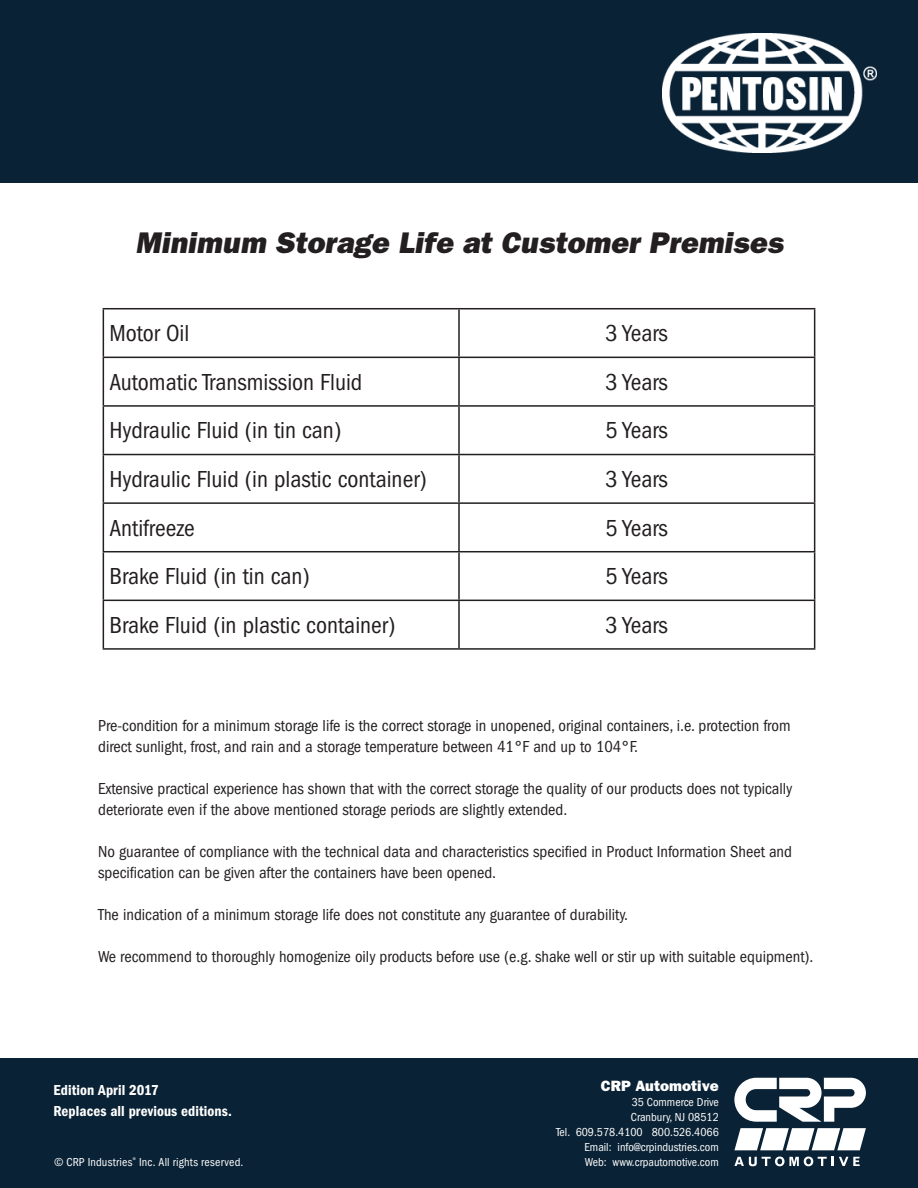
<style>
.page{position:relative;width:918px;height:1188px;background:#fff}
.page>*{position:absolute;margin:0;border:0;box-sizing:border-box;transform-origin:0 0}
.t1{font:italic 30px "ITC Franklin Gothic Std Hvy";color:#231f20}
.t2{font:condensed 24px "ITC Franklin Gothic Std";color:#231f20}
.t3{font:condensed 16.5px/21px "ITC Franklin Gothic Std";color:#231f20}
.t4{font:15px/21.3px "ITC Franklin Gothic Std Dm Cd";letter-spacing:.005em;color:#fff}
.t5{font:15px "ITC Franklin Gothic Std Hvy";color:#fff}
.t6{font:condensed 12px/15px "ITC Franklin Gothic Std";color:#fff;text-align:right}
.t7{font:condensed 12px "ITC Franklin Gothic Std";letter-spacing:.02em;color:#fff}
</style>
<div class="page">
<div style="left:0;top:0;width:918px;height:182px;background:#0a2235"></div>
<div style="left:0;top:1058px;width:918px;height:130px;background:#0a2235"></div>
<svg style="left:734px;top:1078px;width:132px;height:44px"></svg>
<svg style="left:734px;top:1157px;width:126px;height:9px"></svg>
<svg style="left:734px;top:1128px;width:132px;height:22px;background:#d9dde0"></svg>
<img style="left:663px;top:33px;width:213px;height:119px">
<hr style="left:103px;top:308px;width:356px;height:1px;background:#231f20">
<hr style="left:103px;top:309px;width:1px;height:48px;background:#231f20">
<hr style="left:459px;top:308px;width:356px;height:1px;background:#231f20">
<hr style="left:458px;top:309px;width:2px;height:48px;background:#231f20">
<hr style="left:814px;top:309px;width:1px;height:48px;background:#231f20">
<hr style="left:103px;top:357px;width:356px;height:1px;background:#231f20">
<hr style="left:103px;top:358px;width:1px;height:47px;background:#231f20">
<hr style="left:459px;top:357px;width:356px;height:1px;background:#231f20">
<hr style="left:458px;top:358px;width:2px;height:47px;background:#231f20">
<hr style="left:814px;top:358px;width:1px;height:47px;background:#231f20">
<hr style="left:103px;top:405px;width:356px;height:2px;background:#231f20">
<hr style="left:103px;top:407px;width:1px;height:47px;background:#231f20">
<hr style="left:459px;top:405px;width:356px;height:2px;background:#231f20">
<hr style="left:458px;top:407px;width:2px;height:47px;background:#231f20">
<hr style="left:814px;top:407px;width:1px;height:47px;background:#231f20">
<hr style="left:103px;top:454px;width:356px;height:1px;background:#231f20">
<hr style="left:103px;top:455px;width:1px;height:47px;background:#231f20">
<hr style="left:459px;top:454px;width:356px;height:1px;background:#231f20">
<hr style="left:458px;top:455px;width:2px;height:47px;background:#231f20">
<hr style="left:814px;top:455px;width:1px;height:47px;background:#231f20">
<hr style="left:103px;top:502px;width:356px;height:2px;background:#231f20">
<hr style="left:103px;top:504px;width:1px;height:47px;background:#231f20">
<hr style="left:459px;top:502px;width:356px;height:2px;background:#231f20">
<hr style="left:458px;top:504px;width:2px;height:47px;background:#231f20">
<hr style="left:814px;top:504px;width:1px;height:47px;background:#231f20">
<hr style="left:103px;top:551px;width:356px;height:1px;background:#231f20">
<hr style="left:103px;top:552px;width:1px;height:48px;background:#231f20">
<hr style="left:459px;top:551px;width:356px;height:1px;background:#231f20">
<hr style="left:458px;top:552px;width:2px;height:48px;background:#231f20">
<hr style="left:814px;top:552px;width:1px;height:48px;background:#231f20">
<hr style="left:103px;top:600px;width:356px;height:1px;background:#231f20">
<hr style="left:103px;top:601px;width:1px;height:47px;background:#231f20">
<hr style="left:459px;top:600px;width:356px;height:1px;background:#231f20">
<hr style="left:458px;top:601px;width:2px;height:47px;background:#231f20">
<hr style="left:814px;top:601px;width:1px;height:47px;background:#231f20">
<hr style="left:103px;top:648px;width:356px;height:2px;background:#231f20">
<hr style="left:459px;top:648px;width:356px;height:2px;background:#231f20">
<p class="t1" style="left:135px;top:225px;width:655px">Minimum Storage Life at Customer Premises</p>
<p class="t2" style="left:109px;top:320px;width:81px">Motor Oil</p>
<p class="t2" style="left:606px;top:320px;width:64px">3 Years</p>
<p class="t2" style="left:109px;top:368px;width:255px">Automatic Transmission Fluid</p>
<p class="t2" style="left:606px;top:368px;width:64px">3 Years</p>
<p class="t2" style="left:109px;top:417px;width:234px">Hydraulic Fluid (in tin can)</p>
<p class="t2" style="left:606px;top:417px;width:64px">5 Years</p>
<p class="t2" style="left:109px;top:466px;width:319px">Hydraulic Fluid (in plastic container)</p>
<p class="t2" style="left:606px;top:466px;width:64px">3 Years</p>
<p class="t2" style="left:109px;top:514px;width:87px">Antifreeze</p>
<p class="t2" style="left:606px;top:514px;width:64px">5 Years</p>
<p class="t2" style="left:109px;top:563px;width:202px">Brake Fluid (in tin can)</p>
<p class="t2" style="left:606px;top:563px;width:64px">5 Years</p>
<p class="t2" style="left:109px;top:611px;width:288px">Brake Fluid (in plastic container)</p>
<p class="t2" style="left:606px;top:611px;width:64px">3 Years</p>
<p class="t3" style="left:98px;top:715px;width:694px">Pre-condition for a minimum storage life is the correct storage in unopened, original containers, i.e. protection from direct sunlight, frost, and rain and a storage temperature between 41°F and up to 104°F.</p>
<p class="t3" style="left:98px;top:778px;width:696px">Extensive practical experience has shown that with the correct storage the quality of our products does not typically deteriorate even if the above mentioned storage periods are slightly extended.</p>
<p class="t3" style="left:98px;top:841px;width:695px">No guarantee of compliance with the technical data and characteristics specified in Product Information Sheet and specification can be given after the containers have been opened.</p>
<p class="t3" style="left:98px;top:904px;width:531px">The indication of a minimum storage life does not constitute any guarantee of durability.</p>
<p class="t3" style="left:98px;top:946px;width:717px">We recommend to thoroughly homogenize oily products before use (e.g. shake well or stir up with suitable equipment).</p>
<p class="t4" style="left:53px;top:1079px;width:180px">Edition April 2017<br>Replaces all previous editions.</p>
<p class="t5" style="left:601px;top:1077px;width:119px">CRP Automotive</p>
<p class="t6" style="left:556px;top:1094px;width:164px">35 Commerce Drive<br>Cranbury, NJ 08512<br>Tel. 609.578.4100 800.526.4066<br>Email: info@crpindustries.com</p>
<p class="t7" style="left:54px;top:1155px;width:191px">© CRP Industries<sup>®</sup> Inc. All rights reserved.</p>
<p class="t6" style="left:585px;top:1154px;width:135px">Web: www.crpautomotive.com</p>
</div>
